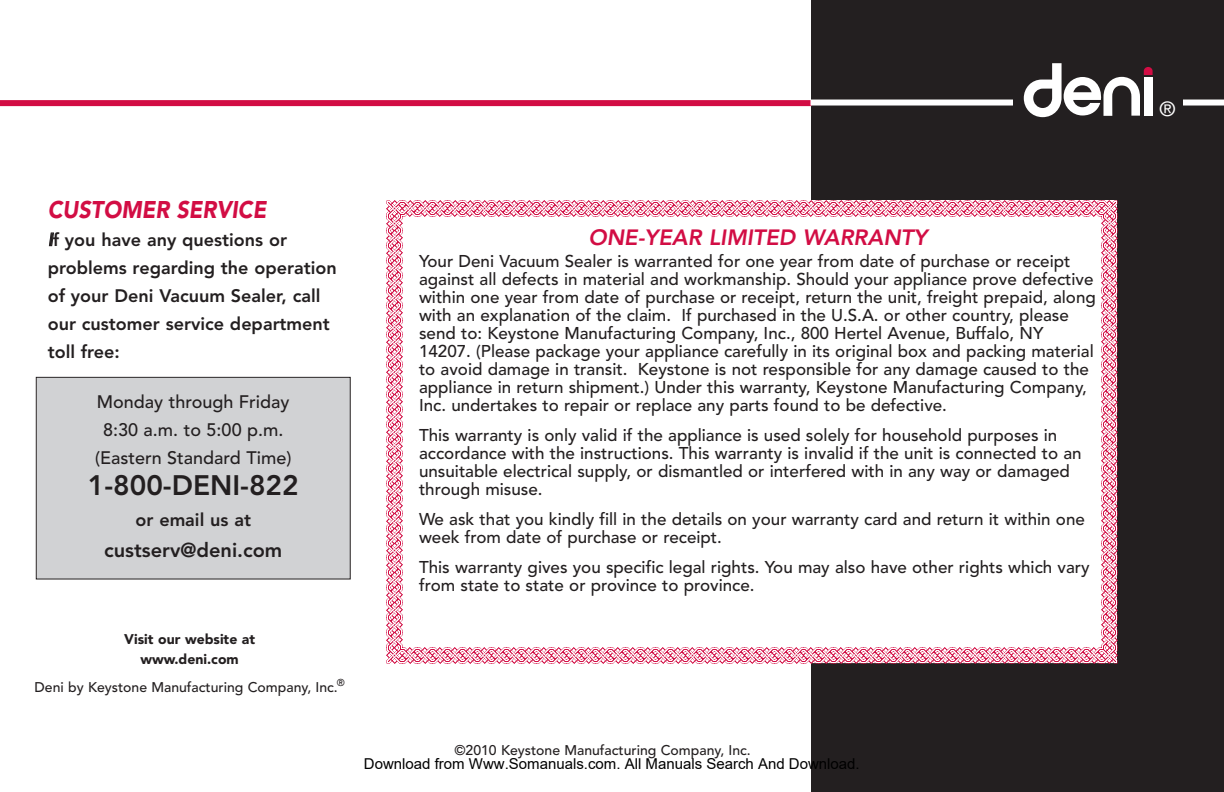
<style>
.page{position:relative;width:1224px;height:792px;background:#fff}
.page>*{position:absolute;margin:0;border:0;box-sizing:border-box;transform-origin:0 0}
.t1{font:800 28px "Avenir";color:#231f20}
.t2{font:italic 900 24px "Avenir";color:#d20d44;scale:.9 1}
.t3{font:italic 800 22px "Avenir";color:#d20d44}
.t4{font:800 20px "Avenir";color:#231f20}
.t5{font:20px "Helvetica";color:#fff}
.t6{font:800 18px/28px "Avenir";color:#231f20}
.t7{font:500 18px/28px "Avenir";color:#231f20;text-align:center}
.t8{font:500 17px/18px "Avenir";color:#231f20}
.t9{font:15px "Arial";color:#000}
.t10{font:500 14px "Avenir";color:#231f20}
.t11{font:900 14px/20px "Avenir";color:#231f20;text-align:center}
.s1{font-style:italic}
</style>
<div class="page">
<div style="left:811px;top:0;width:413px;height:792px;background:#231f20"></div>
<div style="left:395px;top:208px;width:714px;height:447px;background:#fff"></div>
<img style="left:387px;top:647px;width:730px;height:16px">
<img style="left:387px;top:200px;width:16px;height:447px">
<img style="left:403px;top:200px;width:714px;height:16px">
<img style="left:1101px;top:216px;width:16px;height:431px">
<div style="left:0;top:100px;width:812px;height:6px;background:#d20d44"></div>
<div style="left:811px;top:100px;width:413px;height:6px;background:#fff"></div>
<div style="left:37px;top:378px;width:313px;height:201px;background:#d1d2d4"></div>
<div style="left:36px;top:377px;width:315px;height:203px;border:1px solid #231f20"></div>
<div style="left:1014px;top:60px;width:169px;height:63px;background:#231f20"></div>
<svg style="left:1024px;top:63px;width:129px;height:54px"></svg>
<h2 class="t2" style="left:48px;top:200px;width:244px">CUSTOMER SERVICE</h2>
<p class="t6" style="left:48px;top:227px;width:290px"><span class="s1">I</span>f you have any questions or problems regarding the operation of your Deni Vacuum Sealer, call our customer service department toll free:</p>
<p class="t7" style="left:95px;top:390px;width:198px">Monday through Friday<br>8:30 a.m. to 5:00 p.m. (Eastern Standard Time)</p>
<h1 class="t1" style="left:88px;top:474px;width:212px">1-800-DENI-822</h1>
<p class="t6" style="left:135px;top:507px;width:117px">or email us at</p>
<p class="t4" style="left:104px;top:542px;width:180px">custserv@deni.com</p>
<p class="t11" style="left:124px;top:630px;width:133px">Visit our website at www.deni.com</p>
<p class="t10" style="left:35px;top:682px;width:312px">Deni by Keystone Manufacturing Company, Inc.<sup>®</sup></p>
<p class="t3" style="left:588px;top:228px;width:340px">ONE-YEAR LIMITED WARRANTY</p>
<p class="t8" style="left:419px;top:254px;width:678px">Your Deni Vacuum Sealer is warranted for one year from date of purchase or receipt against all defects in material and workmanship. Should your appliance prove defective within one year from date of purchase or receipt, return the unit, freight prepaid, along with an explanation of the claim. If purchased in the U.S.A. or other country, please send to: Keystone Manufacturing Company, Inc., 800 Hertel Avenue, Buffalo, NY 14207. (Please package your appliance carefully in its original box and packing material to avoid damage in transit. Keystone is not responsible for any damage caused to the appliance in return shipment.) Under this warranty, Keystone Manufacturing Company, Inc. undertakes to repair or replace any parts found to be defective.</p>
<p class="t8" style="left:419px;top:427px;width:664px">This warranty is only valid if the appliance is used solely for household purposes in accordance with the instructions. This warranty is invalid if the unit is connected to an unsuitable electrical supply, or dismantled or interfered with in any way or damaged through misuse.</p>
<p class="t8" style="left:419px;top:511px;width:667px">We ask that you kindly fill in the details on your warranty card and return it within one week from date of purchase or receipt.</p>
<p class="t8" style="left:419px;top:559px;width:672px">This warranty gives you specific legal rights. You may also have other rights which vary from state to state or province to province.</p>
<p class="t10" style="left:454px;top:744px;width:298px">©2010 Keystone Manufacturing Company, Inc.</p>
<p class="t9" style="left:364px;top:755px;width:497px">Download from Www.Somanuals.com. All Manuals Search And Download.</p>
<p class="t5" style="left:1160px;top:102px;width:16px">®</p>
</div>
